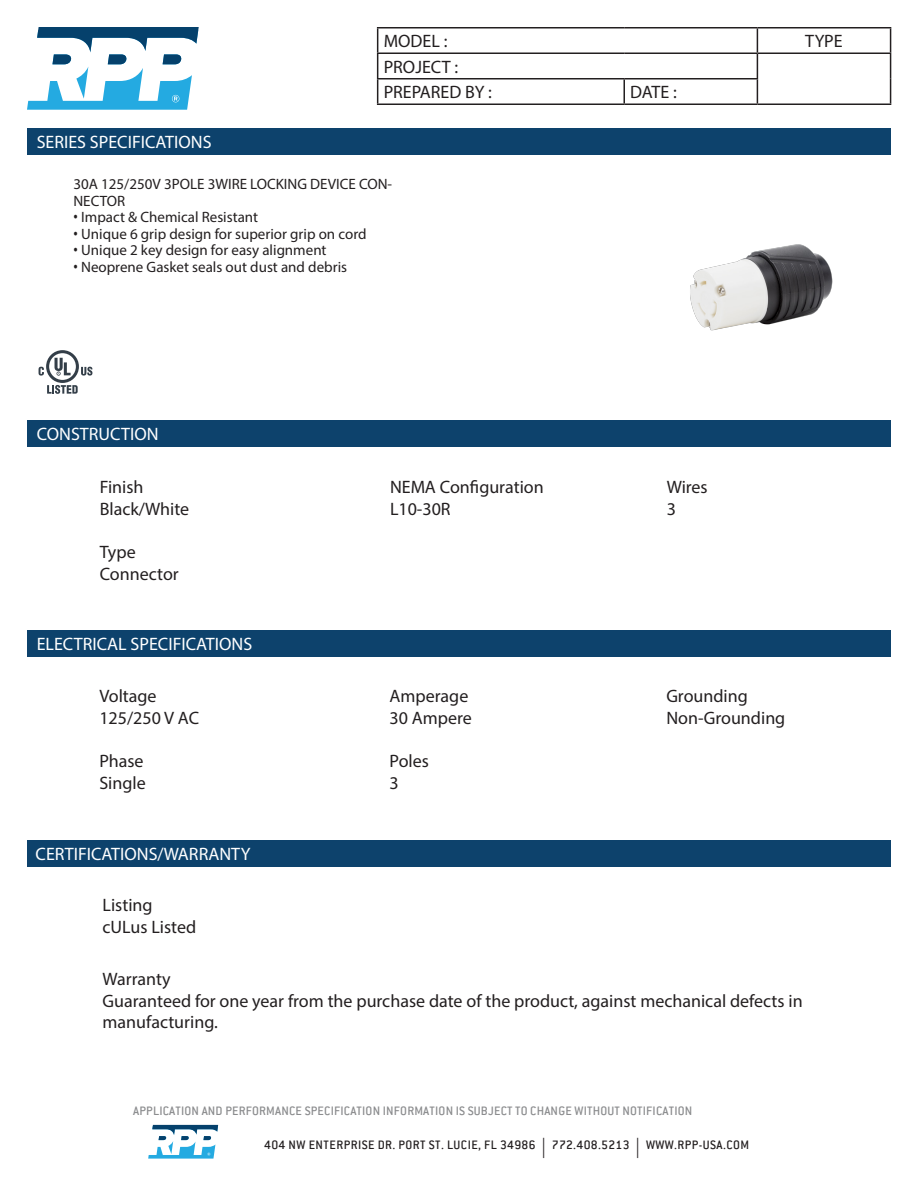
<style>
.page{position:relative;width:918px;height:1188px;background:#fff}
.page>*{position:absolute;margin:0;border:0;box-sizing:border-box;transform-origin:0 0}
.t1{font:18px/21.6px "Myriad Pro";color:#231f20}
.t2{font:18px "Myriad Pro";color:#fff}
.t3{font:15px/16.5px "Myriad Pro";color:#231f20}
.t4{font:500 13.5px "Conduit ITC";letter-spacing:.015em;color:#8b8c8e}
.t5{font:500 13.5px "Conduit ITC";letter-spacing:.035em;color:#231f20}
.s1{font-family:"Arial Narrow"}
.s2{font-family:"Myriad Pro";font-weight:400;font-size:20.25px}
</style>
<div class="page">
<svg style="left:27px;top:27px;width:172px;height:83px"></svg>
<svg style="left:148px;top:1125px;width:70px;height:34px"></svg>
<hr style="left:377px;top:27px;width:247px;height:1px;background:#231f20">
<hr style="left:624px;top:27px;width:133px;height:1px;background:#231f20">
<hr style="left:757px;top:27px;width:134px;height:1px;background:#231f20">
<hr style="left:377px;top:52px;width:247px;height:2px;background:#231f20">
<hr style="left:624px;top:52px;width:133px;height:2px;background:#231f20">
<hr style="left:757px;top:52px;width:134px;height:2px;background:#231f20">
<hr style="left:377px;top:78px;width:247px;height:2px;background:#231f20">
<svg style="left:377px;top:28px;width:1px;height:76px"></svg>
<hr style="left:624px;top:78px;width:134px;height:2px;background:#231f20">
<hr style="left:623px;top:80px;width:2px;height:24px;background:#231f20">
<svg style="left:757px;top:28px;width:1px;height:76px"></svg>
<svg style="left:890px;top:28px;width:1px;height:76px"></svg>
<hr style="left:377px;top:104px;width:247px;height:1px;background:#231f20">
<hr style="left:624px;top:104px;width:133px;height:1px;background:#231f20">
<hr style="left:757px;top:104px;width:134px;height:1px;background:#231f20">
<div style="left:27px;top:129px;width:864px;height:26px;background:#0d426c"></div>
<div style="left:27px;top:420px;width:864px;height:27px;background:#0d426c"></div>
<div style="left:27px;top:630px;width:864px;height:26px;background:#0d426c"></div>
<svg style="left:39px;top:350px;width:54px;height:44px"></svg>
<img style="left:690px;top:244px;width:143px;height:87px">
<div style="left:27px;top:840px;width:864px;height:27px;background:#0d426c"></div>
<p class="t2" style="left:37px;top:131px;width:176px">SERIES SPECIFICATIONS</p>
<p class="t1" style="left:384px;top:30px;width:65px">MODEL :</p>
<p class="t1" style="left:805px;top:30px;width:39px">TYPE</p>
<p class="t1" style="left:384px;top:54px;width:110px;line-height:25.5px">PROJECT :<br>PREPARED BY :</p>
<p class="t1" style="left:630px;top:81px;width:48px">DATE :</p>
<p class="t3" style="left:73px;top:176px;width:320px">30A 125/250V 3POLE 3WIRE LOCKING DEVICE CON-<br>NECTOR</p>
<p class="t3" style="left:73px;top:209px;width:186px"><span class="s1">•</span> Impact &amp; Chemical Resistant</p>
<p class="t3" style="left:73px;top:225px;width:295px"><span class="s1">•</span> Unique 6 grip design for superior grip on cord</p>
<p class="t3" style="left:73px;top:242px;width:255px"><span class="s1">•</span> Unique 2 key design for easy alignment</p>
<p class="t3" style="left:73px;top:258px;width:275px"><span class="s1">•</span> Neoprene Gasket seals out dust and debris</p>
<p class="t2" style="left:37px;top:423px;width:123px">CONSTRUCTION</p>
<p class="t1" style="left:100px;top:476px;width:91px">Finish<br>Black/White</p>
<p class="t1" style="left:100px;top:541px;width:81px">Type<br>Connector</p>
<p class="t2" style="left:37px;top:633px;width:217px">ELECTRICAL SPECIFICATIONS</p>
<p class="t1" style="left:99px;top:685px;width:101px">Voltage<br>125/250 V AC</p>
<p class="t1" style="left:99px;top:750px;width:48px">Phase<br>Single</p>
<p class="t2" style="left:36px;top:843px;width:216px">CERTIFICATIONS/WARRANTY</p>
<p class="t1" style="left:103px;top:894px;width:95px">Listing cULus Listed</p>
<p class="t1" style="left:390px;top:476px;width:155px">NEMA Configuration<br>L10-30R</p>
<p class="t1" style="left:667px;top:476px;width:43px">Wires<br>3</p>
<p class="t1" style="left:390px;top:685px;width:84px">Amperage<br>30 Ampere</p>
<p class="t1" style="left:390px;top:750px;width:41px">Poles<br>3</p>
<p class="t1" style="left:666px;top:685px;width:121px">Grounding<br>Non-Grounding</p>
<p class="t1" style="left:103px;top:968px;width:702px">Warranty<br>Guaranteed for one year from the purchase date of the product, against mechanical defects in manufacturing.</p>
<p class="t4" style="left:133px;top:1103px;width:561px">APPLICATION AND PERFORMANCE SPECIFICATION INFORMATION IS SUBJECT TO CHANGE WITHOUT NOTIFICATION</p>
<p class="t5" style="left:264px;top:1137px;width:486px">404 NW ENTERPRISE DR. PORT ST. LUCIE, FL 34986 <span class="s2">|</span> 772.408.5213 <span class="s2">|</span> WWW.RPP-USA.COM</p>
</div>
